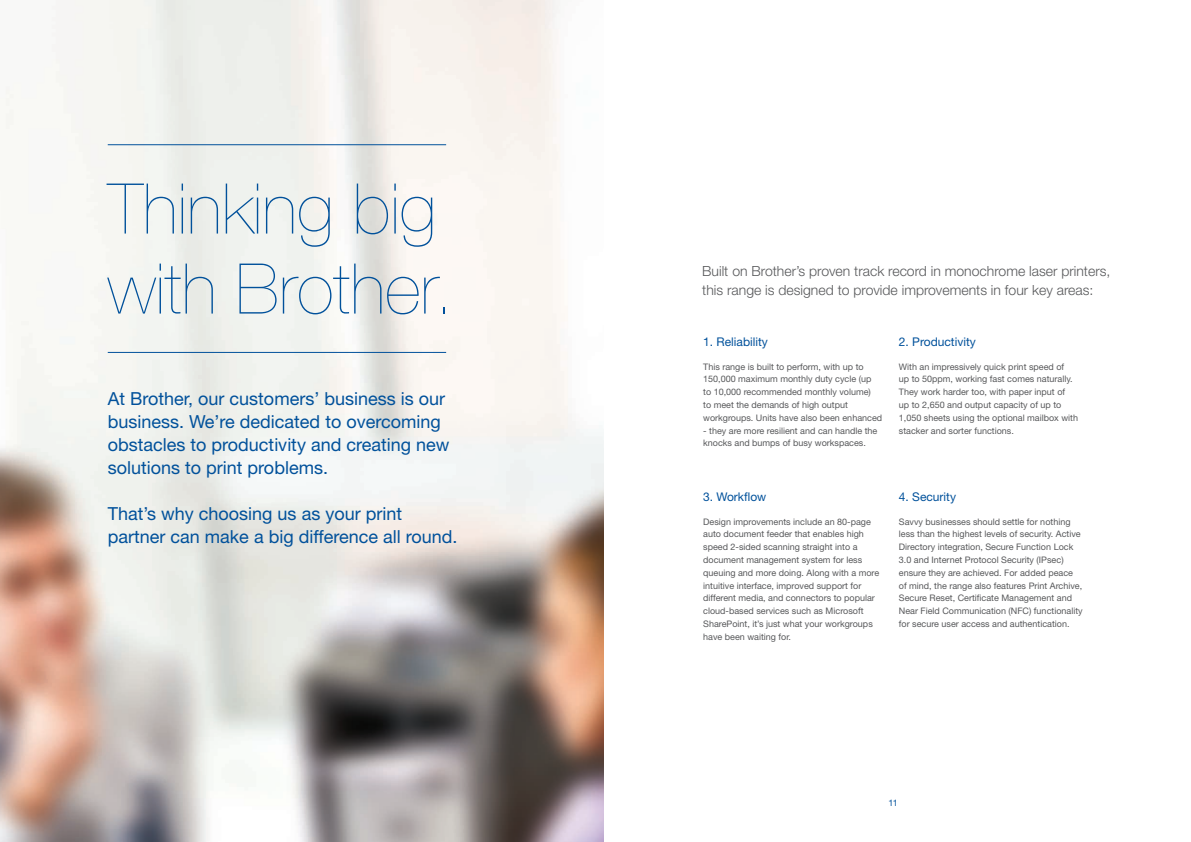
<style>
.page{position:relative;width:1191px;height:842px;background:#fff}
.page>*{position:absolute;margin:0;border:0;box-sizing:border-box;transform-origin:0 0}
.t1{font:200 70px/80px "Helvetica Neue LT Std";color:#01519b}
.t2{font:18px/23px "Helvetica Neue LT Std";color:#01519b}
.t3{font:300 14px/19px "Helvetica Neue LT Std";color:#57585a}
.t4{font:12px "Helvetica Neue LT Std";color:#01519b}
.t5{font:9px/12.8px "Helvetica Neue LT Std";color:#57585a}
.t6{font:9px "Helvetica Neue LT Std";color:#01519b}
</style>
<div class="page">
<img style="left:0;top:0;width:603px;height:842px">
<hr style="left:108px;top:145px;width:338px;height:1px;background:#01519b">
<hr style="left:108px;top:352px;width:338px;height:1px;background:#01519b">
<h1 class="t1" style="left:108px;top:168px;width:348px">Thinking big with Brother.</h1>
<h2 class="t2" style="left:108px;top:386px;width:343px">At Brother, our customers’ business is our business. We’re dedicated to overcoming obstacles to productivity and creating new solutions to print problems.</h2>
<h2 class="t2" style="left:108px;top:501px;width:351px">That’s why choosing us as your print partner can make a big difference all round.</h2>
<h3 class="t3" style="left:702px;top:261px;width:409px">Built on Brother’s proven track record in monochrome laser printers, this range is designed to provide improvements in four key areas:</h3>
<h3 class="t4" style="left:703px;top:334px;width:66px">1. Reliability</h3>
<p class="t5" style="left:703px;top:360px;width:180px">This range is built to perform, with up to 150,000 maximum monthly duty cycle (up<br>to 10,000 recommended monthly volume)<br>to meet the demands of high output workgroups. Units have also been enhanced</p>
<p class="t5" style="left:703px;top:424px;width:176px">- they are more resilient and can handle the knocks and bumps of busy workspaces.</p>
<h3 class="t4" style="left:899px;top:334px;width:78px">2. Productivity</h3>
<p class="t5" style="left:899px;top:360px;width:181px">With an impressively quick print speed of<br>up to 50ppm, working fast comes naturally.<br>They work harder too, with paper input of<br>up to 2,650 and output capacity of up to 1,050 sheets using the optional mailbox with stacker and sorter functions.</p>
<h3 class="t4" style="left:703px;top:490px;width:65px">3. Workflow</h3>
<p class="t5" style="left:703px;top:515px;width:177px">Design improvements include an 80-page auto document feeder that enables high speed 2-sided scanning straight into a document management system for less queuing and more doing. Along with a more intuitive interface, improved support for different media, and connectors to popular cloud-based services such as Microsoft SharePoint, it’s just what your workgroups have been waiting for.</p>
<h3 class="t4" style="left:899px;top:490px;width:59px">4. Security</h3>
<p class="t5" style="left:899px;top:515px;width:185px">Savvy businesses should settle for nothing less than the highest levels of security. Active Directory integration, Secure Function Lock 3.0 and Internet Protocol Security (IPsec) ensure they are achieved. For added peace of mind, the range also features Print Archive, Secure Reset, Certificate Management and Near Field Communication (NFC) functionality for secure user access and authentication.</p>
<p class="t6" style="left:888px;top:797px;width:11px">11</p>
</div>
